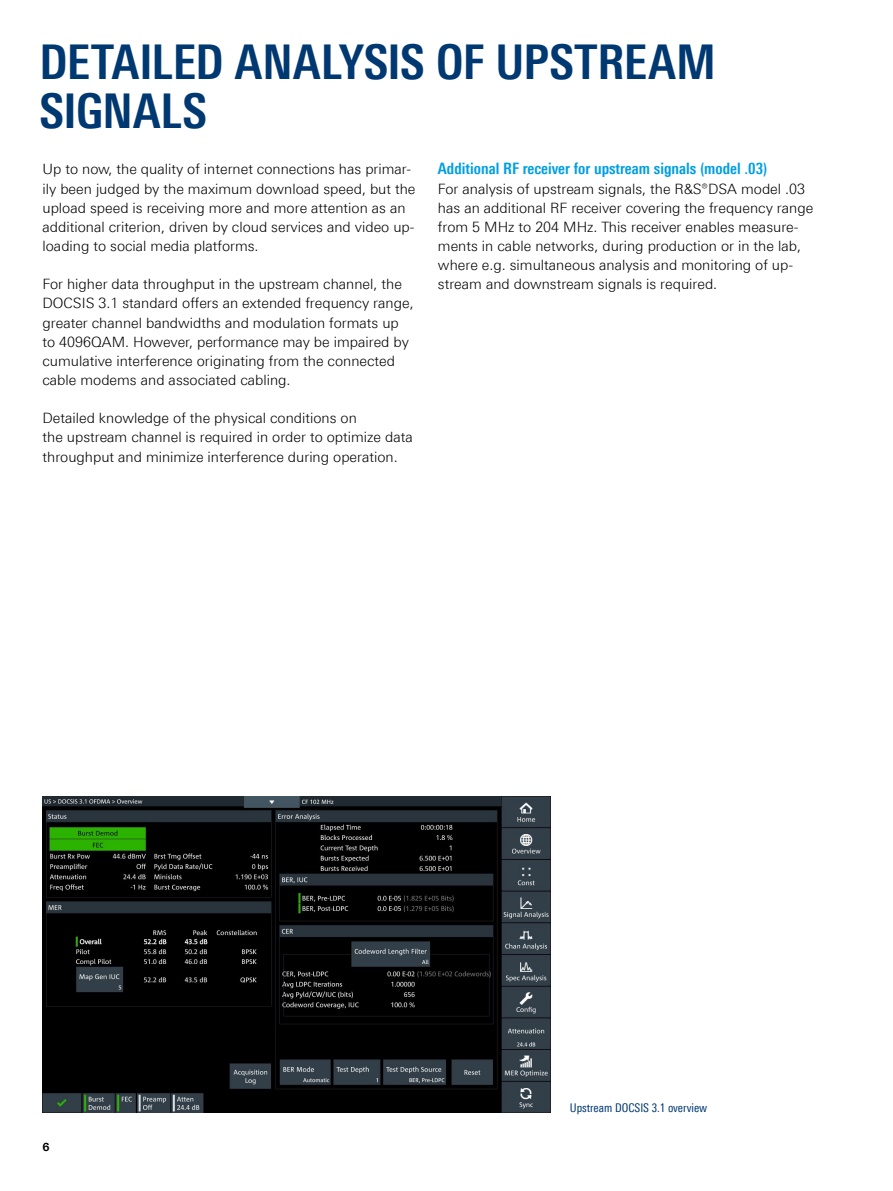
<style>
.page{position:relative;width:893px;height:1191px;background:#fff}
.page>*{position:absolute;margin:0;border:0;box-sizing:border-box;transform-origin:0 0}
.Seiten_Headline_32Pt{font:700 48px/49.5px "Linotype Univers 620 Cn";letter-spacing:-.005em;color:#003872}
.Absatzfett_cyan{font:700 15.75px "Linotype Univers 620 Cn";color:#009ee3}
.Haupttext{font:300 14.25px/19.2px "Linotype Univers 330";color:#000}
.Haupttext_ohne_Absta{font:300 14.25px/19.2px "Linotype Univers 330";color:#000}
.Bildunterschrift{font:12px "Linotype Univers 420 Cn";color:#003872}
.t1{font:700 11.25px "Linotype Univers 630";color:#000}
</style>
<div class="page">
<img style="left:43px;top:796px;width:508px;height:316px">
<p class="Seiten_Headline_32Pt" style="left:40px;top:36px;width:678px">DETAILED ANALYSIS OF UPSTREAM<br>SIGNALS</p>
<p class="Haupttext" style="left:43px;top:160px;width:374px">Up to now, the quality of internet connections has primar&shy;ily been judged by the maximum download speed, but the upload speed is receiving more and more attention as an additional criterion, driven by cloud services and video up&shy;loading to social media platforms.</p>
<p class="Haupttext" style="left:43px;top:274px;width:373px">For higher data throughput in the upstream channel, the DOCSIS 3.1 standard offers an extended frequency range, greater channel bandwidths and modulation formats up to 4096QAM. However, performance may be impaired by cumulative interference originating from the connected cable modems and associated cabling.</p>
<p class="Haupttext" style="left:43px;top:408px;width:372px">Detailed knowledge of the physical conditions on<br>the upstream channel is required in order to optimize data throughput and minimize interference during operation.</p>
<p class="Absatzfett_cyan" style="left:438px;top:159px;width:331px">Additional RF receiver for upstream signals (model .03)</p>
<p class="Haupttext_ohne_Absta" style="left:438px;top:179px;width:377px">For analysis of upstream signals, the R&amp;S®DSA model .03 has an additional RF receiver covering the frequency range from 5 MHz to 204 MHz. This receiver enables measure&shy;ments in cable networks, during production or in the lab, where e.g. simultaneous analysis and monitoring of up&shy;stream and downstream signals is required.</p>
<p class="t1" style="left:43px;top:1139px;width:9px">6</p>
<p class="Bildunterschrift" style="left:570px;top:1101px;width:139px">Upstream DOCSIS 3.1 overview</p>
</div>
